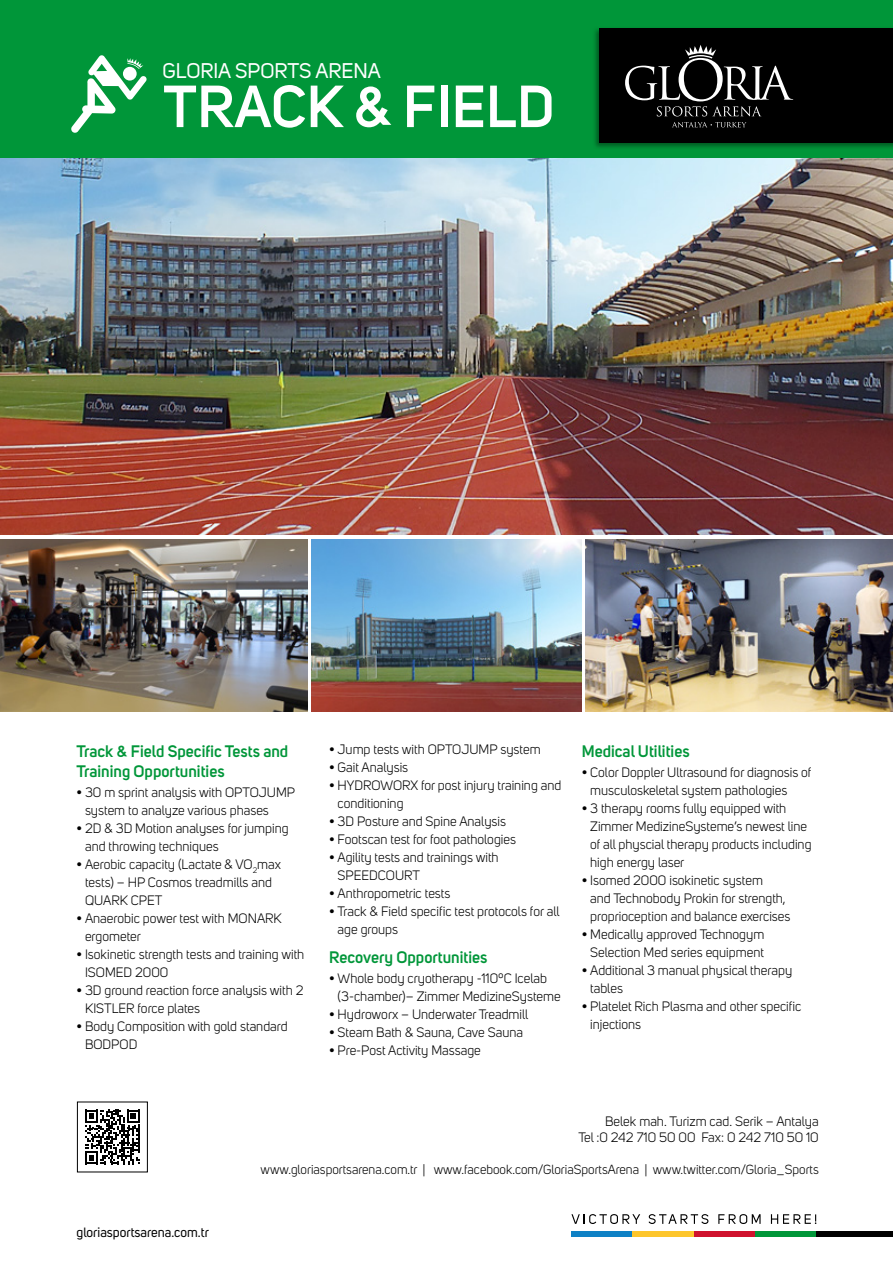
<style>
.page{position:relative;width:893px;height:1263px;background:#fff}
.page>*{position:absolute;margin:0;border:0;box-sizing:border-box;transform-origin:0 0}
.t1{font:600 58.65px "Uni Sans";letter-spacing:.01em;color:#fff}
.t2{font:21px "Uni Sans";color:#fff}
.t3{font:600 16.5px/20.2px "Uni Sans";color:#009639}
.t4{font:13.5px/18px "Uni Sans";color:#000}
.t5{font:13.5px "Uni Sans";color:#000}
.t6{font:13.05px "Uni Sans";color:#000}
</style>
<div class="page">
<div style="left:0;top:0;width:893px;height:162px;background:#009639"></div>
<div style="left:571px;top:1231px;width:62px;height:5px;background:#0e81c5"></div>
<div style="left:633px;top:1231px;width:61px;height:5px;background:#fdc62c"></div>
<div style="left:694px;top:1231px;width:61px;height:5px;background:#cf122d"></div>
<div style="left:755px;top:1231px;width:61px;height:5px;background:#009639"></div>
<div style="left:816px;top:1231px;width:77px;height:5px;background:#000"></div>
<svg style="left:571px;top:1214px;width:69px;height:10px"></svg>
<svg style="left:648px;top:1214px;width:61px;height:10px"></svg>
<svg style="left:718px;top:1214px;width:43px;height:10px"></svg>
<svg style="left:771px;top:1214px;width:45px;height:10px"></svg>
<div style="left:592px;top:27px;width:301px;height:123px;background:#000;opacity:.41"></div>
<div style="left:600px;top:28px;width:293px;height:114px;background:#000"></div>
<svg style="left:625px;top:45px;width:168px;height:71px"></svg>
<svg style="left:672px;top:122px;width:75px;height:5px"></svg>
<svg style="left:71px;top:55px;width:76px;height:78px"></svg>
<svg style="left:85px;top:1109px;width:55px;height:55px"></svg>
<div style="left:77px;top:1102px;width:71px;height:70px;border:1px solid #000"></div>
<img style="left:585px;top:539px;width:308px;height:172px">
<img style="left:311px;top:539px;width:270px;height:172px">
<img style="left:0;top:539px;width:308px;height:172px">
<img style="left:0;top:158px;width:893px;height:377px">
<h2 class="t2" style="left:163px;top:59px;width:220px">GLORIA SPORTS ARENA</h2>
<h1 class="t1" style="left:163px;top:72px;width:393px">TRACK &amp; FIELD</h1>
<p class="t3" style="left:77px;top:741px;width:213px">Track &amp; Field Specific Tests and<br>Training Opportunities</p>
<p class="t4" style="left:85px;top:783px;width:212px;text-indent:-9px">• 30 m sprint analysis with OPTOJUMP system to analyze various phases</p>
<p class="t4" style="left:85px;top:819px;width:205px;text-indent:-9px">• 2D &amp; 3D Motion analyses for jumping and throwing techniques</p>
<p class="t4" style="left:85px;top:855px;width:198px;text-indent:-9px">• Aerobic capacity (Lactate &amp; VO<sub>2</sub>max tests) – HP Cosmos treadmills and<br>QUARK CPET</p>
<p class="t4" style="left:85px;top:909px;width:198px;text-indent:-9px">• Anaerobic power test with MONARK ergometer</p>
<p class="t4" style="left:85px;top:945px;width:221px;text-indent:-9px">• Isokinetic strength tests and training with<br>ISOMED 2000</p>
<p class="t4" style="left:85px;top:981px;width:220px;text-indent:-9px">• 3D ground reaction force analysis with 2<br>KISTLER force plates</p>
<p class="t4" style="left:85px;top:1017px;width:204px;text-indent:-9px">• Body Composition with gold standard<br>BODPOD</p>
<p class="t4" style="left:329px;top:741px;width:213px">• Jump tests with OPTOJUMP system</p>
<p class="t4" style="left:329px;top:759px;width:81px">• Gait Analysis</p>
<p class="t4" style="left:338px;top:777px;width:225px;text-indent:-9px">• HYDROWORX for post injury training and conditioning</p>
<p class="t4" style="left:329px;top:813px;width:178px">• 3D Posture and Spine Analysis</p>
<p class="t4" style="left:329px;top:831px;width:188px">• Footscan test for foot pathologies</p>
<p class="t4" style="left:338px;top:849px;width:163px;text-indent:-9px">• Agility tests and trainings with<br>SPEEDCOURT</p>
<p class="t4" style="left:329px;top:885px;width:123px">• Anthropometric tests</p>
<p class="t4" style="left:338px;top:903px;width:223px;text-indent:-9px">• Track &amp; Field specific test protocols for all age groups</p>
<p class="t3" style="left:329px;top:947px;width:160px">Recovery Opportunities</p>
<p class="t4" style="left:338px;top:970px;width:225px;text-indent:-9px">• Whole body cryotherapy -110ºC Icelab (3-chamber)– Zimmer MedizineSysteme</p>
<p class="t4" style="left:329px;top:1006px;width:201px">• Hydroworx – Underwater Treadmill</p>
<p class="t4" style="left:329px;top:1024px;width:195px">• Steam Bath &amp; Sauna, Cave Sauna</p>
<p class="t4" style="left:329px;top:1042px;width:153px">• Pre-Post Activity Massage</p>
<p class="t3" style="left:582px;top:741px;width:109px">Medical Utilities</p>
<p class="t4" style="left:590px;top:763px;width:223px;text-indent:-9px">• Color Doppler Ultrasound for diagnosis of musculoskeletal system pathologies</p>
<p class="t4" style="left:590px;top:799px;width:223px;text-indent:-9px">• 3 therapy rooms fully equipped with Zimmer MedizineSysteme’s newest line of all physcial therapy products including high energy laser</p>
<p class="t4" style="left:590px;top:871px;width:202px;text-indent:-9px">• Isomed 2000 isokinetic system<br>and Technobody Prokin for strength, proprioception and balance exercises</p>
<p class="t4" style="left:582px;top:925px;width:184px;text-align:right">• Medically approved Technogym<br>Selection Med series equipment</p>
<p class="t4" style="left:590px;top:961px;width:204px;text-indent:-9px">• Additional 3 manual physical therapy tables</p>
<p class="t4" style="left:590px;top:997px;width:213px;text-indent:-9px">• Platelet Rich Plasma and other specific injections</p>
<p class="t5" style="left:77px;top:1224px;width:134px">gloriasportsarena.com.tr</p>
<p class="t4" style="left:578px;top:1113px;width:242px;line-height:16.2px;text-align:right">Belek mah. Turizm cad. Serik – Antalya<br>Tel :0 242 710 50 00 Fax: 0 242 710 50 10</p>
<p class="t6" style="left:261px;top:1161px;width:560px">www.gloriasportsarena.com.tr | www.facebook.com/GloriaSportsArena | www.twitter.com/Gloria_Sports</p>
</div>
